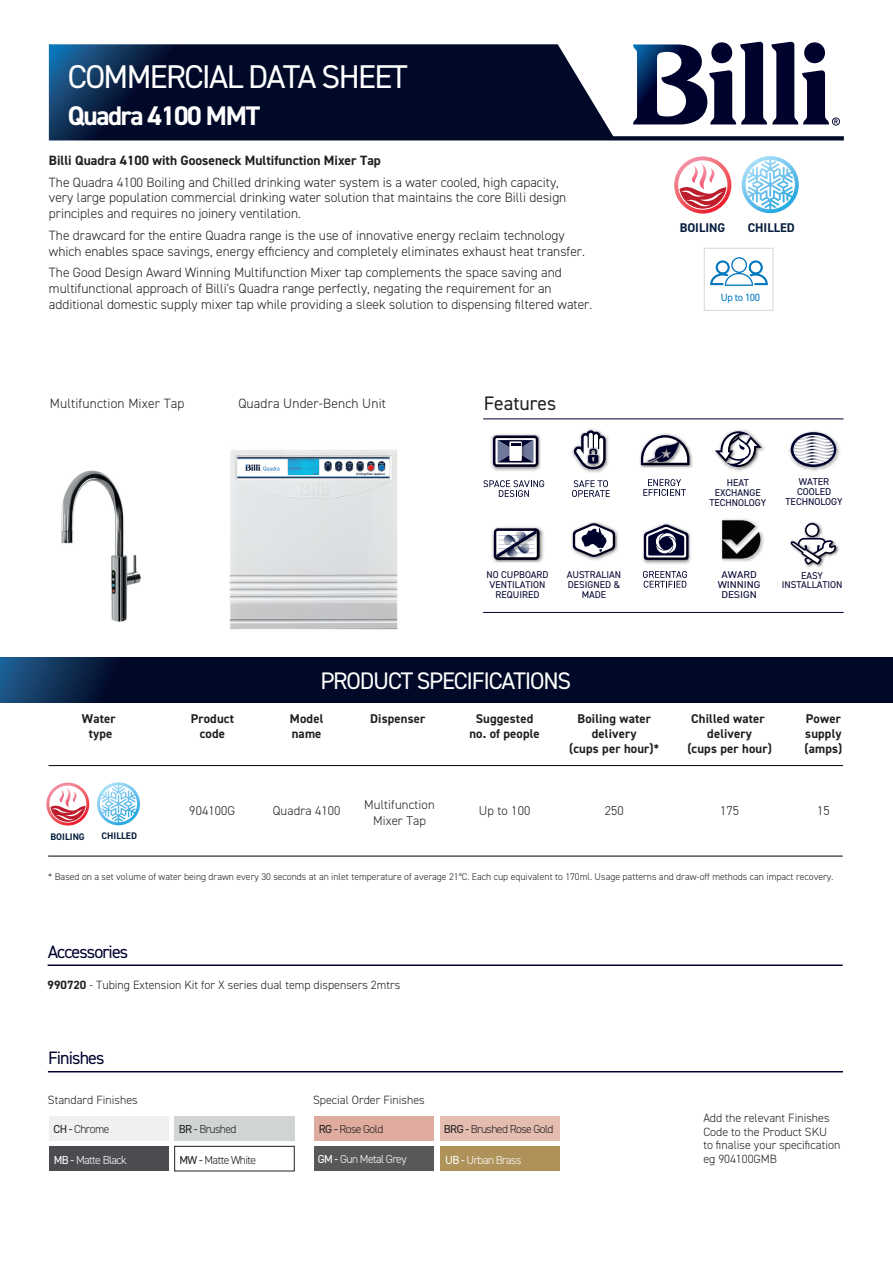
<style>
.page{position:relative;width:893px;height:1263px;background:#fff}
.page>*{position:absolute;margin:0;border:0;box-sizing:border-box;transform-origin:0 0}
.t1{font:33px "DIN2014";letter-spacing:-.05em;color:#fff}
.t2{font:700 27px "DIN2014";letter-spacing:-.05em;color:#fff}
.t3{font:24px "DIN2014";letter-spacing:-.05em;color:#fff}
.t4{font:19.65px "DIN2014";color:#231f20}
.t5{font:18px "DIN2014";letter-spacing:-.05em;color:#00022e}
.t6{font:300 13.5px/15.8px "DIN2014";color:#231f20}
.t7{font:700 13.5px "DIN2014";color:#231f20}
.t8{font:700 12.75px "DIN2014";letter-spacing:.01em;color:#231f20}
.t9{font:300 12.75px "DIN2014";letter-spacing:.01em;color:#231f20}
.t10{font:700 12.75px "DIN2014";color:#071f3e}
.t11{font:300 12px/13.5px "DIN2014";color:#231f20}
.t12{font:300 11.55px "DIN2014";letter-spacing:-.05em;color:#231f20}
.t13{font:300 11.55px "DIN2014";letter-spacing:-.05em;color:#fff}
.t14{font:10.5px "DIN2014";letter-spacing:-.03em;color:#0076be}
.t15{font:9.9px/9.9px "DIN2014";color:#00022e;text-align:center}
.t16{font:9.9px/9.9px "DIN2014";color:#00022e;text-align:center;scale:1.1 1}
.t17{font:300 9.75px "DIN2014";color:#231f20}
.t18{font:700 9.6px "DIN2014";color:#071f3e}
.s1{font-family:"Myriad Pro";font-weight:400}
.s2{font-weight:700}
.s3{font-weight:400}
</style>
<div class="page">
<img style="left:229px;top:449px;width:169px;height:181px">
<hr style="left:49px;top:765px;width:794px;height:1px;background:#000001">
<hr style="left:48px;top:856px;width:795px;height:1px;background:#000001">
<svg style="left:49px;top:44px;width:795px;height:96px;background:#1e2a47"></svg>
<svg style="left:0;top:657px;width:893px;height:45px;background:#020e2d"></svg>
<hr style="left:48px;top:964px;width:795px;height:2px;background:#00022e">
<svg style="left:742px;top:156px;width:57px;height:57px"></svg>
<svg style="left:674px;top:156px;width:57px;height:58px"></svg>
<svg style="left:97px;top:782px;width:43px;height:43px"></svg>
<svg style="left:44px;top:780px;width:48px;height:47px"></svg>
<svg style="left:46px;top:783px;width:43px;height:42px"></svg>
<div style="left:704px;top:248px;width:70px;height:63px;background:#fff;border:1px solid #dcdddf"></div>
<svg style="left:710px;top:257px;width:57px;height:29px"></svg>
<hr style="left:48px;top:1071px;width:795px;height:1px;background:#00022e">
<div style="left:49px;top:1116px;width:120px;height:24px;background:#eff1f0"></div>
<div style="left:49px;top:1146px;width:120px;height:25px;background:#4a4c50"></div>
<div style="left:174px;top:1116px;width:120px;height:24px;background:#d0d5d4"></div>
<div style="left:174px;top:1146px;width:120px;height:25px;border:1px solid #231f20"></div>
<div style="left:314px;top:1116px;width:120px;height:24px;background:#deab9e"></div>
<div style="left:440px;top:1146px;width:120px;height:25px;background:#af9259"></div>
<div style="left:440px;top:1116px;width:120px;height:24px;background:#e4bcb0"></div>
<div style="left:314px;top:1146px;width:120px;height:25px;background:#57585a"></div>
<hr style="left:483px;top:418px;width:361px;height:1px;background:#00022e">
<hr style="left:483px;top:612px;width:361px;height:1px;background:#00022e">
<img style="left:491px;top:434px;width:48px;height:37px">
<img style="left:493px;top:436px;width:48px;height:33px">
<svg style="left:495px;top:438px;width:41px;height:26px"></svg>
<img style="left:507px;top:439px;width:19px;height:26px">
<svg style="left:498px;top:440px;width:35px;height:22px"></svg>
<svg style="left:483px;top:480px;width:61px;height:17px"></svg>
<img style="left:572px;top:429px;width:37px;height:44px">
<img style="left:574px;top:430px;width:33px;height:41px">
<svg style="left:574px;top:430px;width:32px;height:39px"></svg>
<svg style="left:572px;top:480px;width:38px;height:17px"></svg>
<img style="left:640px;top:433px;width:52px;height:35px">
<img style="left:641px;top:435px;width:50px;height:31px">
<img style="left:644px;top:465px;width:41px;height:2px">
<svg style="left:641px;top:435px;width:48px;height:30px"></svg>
<svg style="left:643px;top:479px;width:43px;height:17px"></svg>
<img style="left:571px;top:532px;width:47px;height:18px">
<img style="left:572px;top:522px;width:45px;height:38px">
<svg style="left:573px;top:523px;width:42px;height:34px"></svg>
<img style="left:492px;top:527px;width:52px;height:34px">
<img style="left:494px;top:528px;width:49px;height:35px">
<svg style="left:494px;top:528px;width:45px;height:32px"></svg>
<img style="left:789px;top:431px;width:51px;height:40px">
<svg style="left:791px;top:432px;width:45px;height:35px"></svg>
<svg style="left:793px;top:435px;width:41px;height:29px"></svg>
<svg style="left:715px;top:430px;width:49px;height:38px"></svg>
<img style="left:643px;top:523px;width:46px;height:41px">
<img style="left:644px;top:524px;width:47px;height:38px">
<svg style="left:644px;top:524px;width:44px;height:36px"></svg>
<svg style="left:643px;top:571px;width:44px;height:17px"></svg>
<img style="left:804px;top:522px;width:13px;height:12px">
<img style="left:805px;top:523px;width:18px;height:13px">
<div style="left:807px;top:525px;width:11px;height:11px;background:#fff;border-radius:50%"></div>
<img style="left:837px;top:545px;width:2px;height:8px">
<svg style="left:790px;top:536px;width:47px;height:31px"></svg>
<img style="left:721px;top:519px;width:43px;height:43px">
<svg style="left:722px;top:520px;width:38px;height:38px"></svg>
<svg style="left:633px;top:42px;width:207px;height:84px"></svg>
<img style="left:61px;top:470px;width:80px;height:152px">
<h1 class="t1" style="left:68px;top:56px;width:341px">COMMERCIAL DATA SHEET</h1>
<h2 class="t2" style="left:68px;top:98px;width:194px">Quadra 4100 MMT</h2>
<p class="t7" style="left:49px;top:151px;width:333px">Billi Quadra 4100 with Gooseneck Multifunction Mixer Tap</p>
<p class="t6" style="left:49px;top:174px;width:519px">The Quadra 4100 Boiling and Chilled drinking water system is a water cooled, high capacity, very large population commercial drinking water solution that maintains the core Billi design principles and requires no joinery ventilation.</p>
<p class="t6" style="left:49px;top:227px;width:538px">The drawcard for the entire Quadra range is the use of innovative energy reclaim technology which enables space savings, energy efficiency and completely eliminates exhaust heat transfer.</p>
<p class="t6" style="left:49px;top:265px;width:545px">The Good Design Award Winning Multifunction Mixer tap complements the space saving and multifunctional approach of Billi's Quadra range perfectly, negating the requirement for an additional domestic supply mixer tap while providing a sleek solution to dispensing filtered water.</p>
<p class="t6" style="left:50px;top:395px;width:136px">Multifunction Mixer Tap</p>
<p class="t6" style="left:238px;top:396px;width:149px">Quadra Under-Bench Unit</p>
<h3 class="t4" style="left:484px;top:390px;width:74px">Features</h3>
<p class="t15" style="left:486px;top:569px;width:64px">NO CUPBOARD<br>VENTILATION<br>REQUIRED</p>
<p class="t15" style="left:567px;top:569px;width:56px">AUSTRALIAN<br>DESIGNED &amp;<br>MADE</p>
<h3 class="t3" style="left:320px;top:665px;width:252px">PRODUCT SPECIFICATIONS</h3>
<p class="t10" style="left:680px;top:219px;width:47px">BOILING</p>
<p class="t10" style="left:748px;top:219px;width:49px">CHILLED</p>
<p class="t14" style="left:721px;top:291px;width:41px">Up to 100</p>
<p class="t15" style="left:709px;top:477px;width:58px">HEAT<br>EXCHANGE<br>TECHNOLOGY</p>
<p class="t15" style="left:785px;top:477px;width:59px">WATER<br>COOLED<br>TECHNOLOGY</p>
<p class="t16" style="left:718px;top:569px;width:40px">AWARD<br>WINNING<br>DESIGN</p>
<p class="t15" style="left:782px;top:570px;width:62px">EASY<br>INSTALLATION</p>
<p class="t8" style="left:82px;top:710px;width:35px">Water</p>
<p class="t8" style="left:191px;top:710px;width:45px">Product</p>
<p class="t8" style="left:290px;top:710px;width:35px">Model</p>
<p class="t8" style="left:370px;top:710px;width:57px">Dispenser</p>
<p class="t8" style="left:476px;top:710px;width:59px">Suggested</p>
<p class="t8" style="left:577px;top:710px;width:75px">Boiling water</p>
<p class="t8" style="left:691px;top:710px;width:75px">Chilled water</p>
<p class="t8" style="left:806px;top:710px;width:36px">Power</p>
<p class="t8" style="left:89px;top:725px;width:25px">type</p>
<p class="t8" style="left:200px;top:725px;width:27px">code</p>
<p class="t8" style="left:292px;top:725px;width:31px">name</p>
<p class="t8" style="left:469px;top:725px;width:72px">no. of people</p>
<p class="t8" style="left:592px;top:725px;width:46px">delivery</p>
<p class="t8" style="left:707px;top:725px;width:46px">delivery</p>
<p class="t8" style="left:805px;top:725px;width:38px">supply</p>
<p class="t8" style="left:569px;top:740px;width:91px">(cups per hour)*</p>
<p class="t8" style="left:687px;top:740px;width:86px">(cups per hour)</p>
<p class="t8" style="left:805px;top:740px;width:39px">(amps)</p>
<p class="t18" style="left:50px;top:830px;width:36px">BOILING</p>
<p class="t18" style="left:102px;top:830px;width:37px">CHILLED</p>
<p class="t9" style="left:189px;top:803px;width:48px">904100G</p>
<p class="t9" style="left:273px;top:803px;width:69px">Quadra 4100</p>
<p class="t9" style="left:364px;top:797px;width:72px">Multifunction</p>
<p class="t9" style="left:373px;top:813px;width:54px">Mixer Tap</p>
<p class="t9" style="left:479px;top:803px;width:53px">Up to 100</p>
<p class="t9" style="left:605px;top:803px;width:21px">250</p>
<p class="t9" style="left:720px;top:803px;width:21px">175</p>
<p class="t9" style="left:817px;top:803px;width:14px">15</p>
<p class="t17" style="left:48px;top:870px;width:787px">* Based on a set volume of water being drawn every 30 seconds at an inlet temperature of average 21<span class="s1">°</span>C. Each cup equivalent to 170ml. Usage patterns and draw-off methods can impact recovery.</p>
<h3 class="t5" style="left:48px;top:940px;width:82px">Accessories</h3>
<p class="t11" style="left:48px;top:978px;width:354px"><span class="s2">990720</span> - Tubing Extension Kit for X series dual temp dispensers 2mtrs</p>
<h3 class="t5" style="left:48px;top:1046px;width:58px">Finishes</h3>
<p class="t11" style="left:48px;top:1093px;width:91px">Standard Finishes</p>
<p class="t11" style="left:313px;top:1093px;width:113px">Special Order Finishes</p>
<p class="t12" style="left:54px;top:1122px;width:57px"><span class="s3">CH -</span> Chrome</p>
<p class="t13" style="left:54px;top:1152px;width:74px"><span class="s3">MB -</span> Matte Black</p>
<p class="t12" style="left:319px;top:1122px;width:66px"><span class="s3">RG -</span> Rose Gold</p>
<p class="t12" style="left:179px;top:1122px;width:59px"><span class="s3">BR -</span> Brushed</p>
<p class="t12" style="left:179px;top:1152px;width:78px"><span class="s3">MW -</span> Matte White</p>
<p class="t13" style="left:318px;top:1152px;width:90px"><span class="s3">GM -</span> Gun Metal Grey</p>
<p class="t12" style="left:444px;top:1122px;width:111px"><span class="s3">BRG -</span> Brushed Rose Gold</p>
<p class="t13" style="left:445px;top:1152px;width:78px"><span class="s3">UB -</span> Urban Brass</p>
<p class="t11" style="left:703px;top:1111px;width:138px">Add the relevant Finishes<br>Code to the Product SKU<br>to finalise your specification eg 904100GMB</p>
</div>
